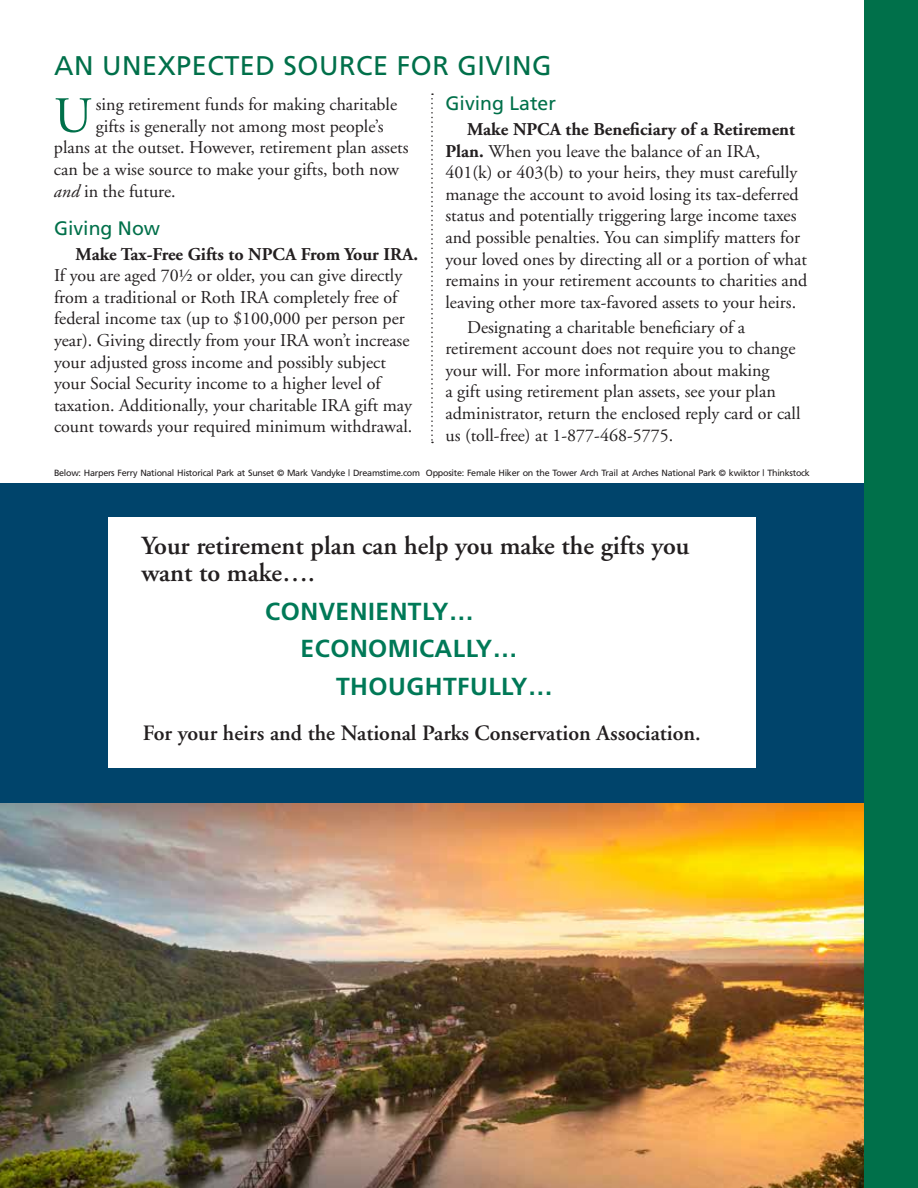
<style>
.page{position:relative;width:918px;height:1188px;background:#fff}
.page>*{position:absolute;margin:0;border:0;box-sizing:border-box;transform-origin:0 0}
.t1{font:50.55px "Adobe Garamond";color:#00704a}
.t2{font:27px "Frutiger";letter-spacing:.02em;color:#00704a}
.t3{font:600 26.1px/26.5px "Adobe Garamond";color:#231f20}
.t4{font:700 24.6px "Frutiger";letter-spacing:.02em;color:#007957}
.t5{font:600 21.9px "Adobe Garamond";color:#231f20}
.t6{font:19.5px "Frutiger";color:#00704a}
.t7{font:18px/21.6px "Adobe Garamond";color:#231f20}
.t8{font:700 18px "Adobe Garamond";color:#231f20}
.t9{font:9px "Frutiger";letter-spacing:-.03em;color:#231f20}
.s1{font-weight:700}
.s2{font-style:italic}
</style>
<div class="page">
<img style="left:0;top:803px;width:864px;height:385px">
<svg style="left:431px;top:93px;width:2px;height:350px"></svg>
<div style="left:0;top:483px;width:868px;height:320px;background:#00446b"></div>
<div style="left:108px;top:517px;width:648px;height:251px;background:#fff"></div>
<div style="left:864px;top:0;width:54px;height:1188px;background:#00704a"></div>
<h2 class="t2" style="left:54px;top:50px;width:499px">AN UNEXPECTED SOURCE FOR GIVING</h2>
<h1 class="t1" style="left:54px;top:89px;width:39px">U</h1>
<p class="t7" style="left:96px;top:94px;width:303px">sing retirement funds for making charitable</p>
<p class="t6" style="left:446px;top:92px;width:112px">Giving Later</p>
<p class="t7" style="left:446px;top:119px;width:363px;text-indent:22px"><span class="s1">Make NPCA the Beneficiary of a Retirement Plan.</span> When you leave the balance of an IRA, 401(k) or 403(b) to your heirs, they must carefully manage the account to avoid losing its tax-deferred status and potentially triggering large income taxes and possible penalties. You can simplify matters for your loved ones by directing all or a portion of what remains in your retirement accounts to charities and leaving other more tax-favored assets to your heirs.</p>
<p class="t7" style="left:446px;top:317px;width:356px;text-indent:22px">Designating a charitable beneficiary of a retirement account does not require you to change your will. For more information about making<br>a gift using retirement plan assets, see your plan administrator, return the enclosed reply card or call us (toll-free) at 1-877-468-5775.</p>
<p class="t9" style="left:54px;top:468px;width:757px">Below: Harpers Ferry National Historical Park at Sunset © Mark Vandyke | Dreamstime.com Opposite: Female Hiker on the Tower Arch Trail at Arches National Park © kwiktor | Thinkstock</p>
<p class="t7" style="left:96px;top:116px;width:289px">gifts is generally not among most people’s</p>
<p class="t7" style="left:54px;top:137px;width:356px">plans at the outset. However, retirement plan assets</p>
<p class="t7" style="left:54px;top:159px;width:347px">can be a wise source to make your gifts, both now</p>
<p class="t7" style="left:54px;top:180px;width:123px"><span class="s2">and</span> in the future.</p>
<p class="t6" style="left:54px;top:217px;width:108px">Giving Now</p>
<p class="t8" style="left:76px;top:244px;width:344px">Make Tax-Free Gifts to NPCA From Your IRA.</p>
<p class="t7" style="left:54px;top:265px;width:360px">If you are aged 70½ or older, you can give directly from a traditional or Roth IRA completely free of federal income tax (up to $100,000 per person per year). Giving directly from your IRA won’t increase your adjusted gross income and possibly subject your Social Security income to a higher level of taxation. Additionally, your charitable IRA gift may count towards your required minimum withdrawal.</p>
<h3 class="t3" style="left:141px;top:533px;width:550px">Your retirement plan can help you make the gifts you want to make….</h3>
<h3 class="t4" style="left:265px;top:597px;width:210px">CONVENIENTLY…</h3>
<h3 class="t4" style="left:301px;top:634px;width:218px">ECONOMICALLY…</h3>
<h3 class="t4" style="left:336px;top:672px;width:218px">THOUGHTFULLY…</h3>
<p class="t5" style="left:143px;top:721px;width:560px">For your heirs and the National Parks Conservation Association.</p>
</div>
